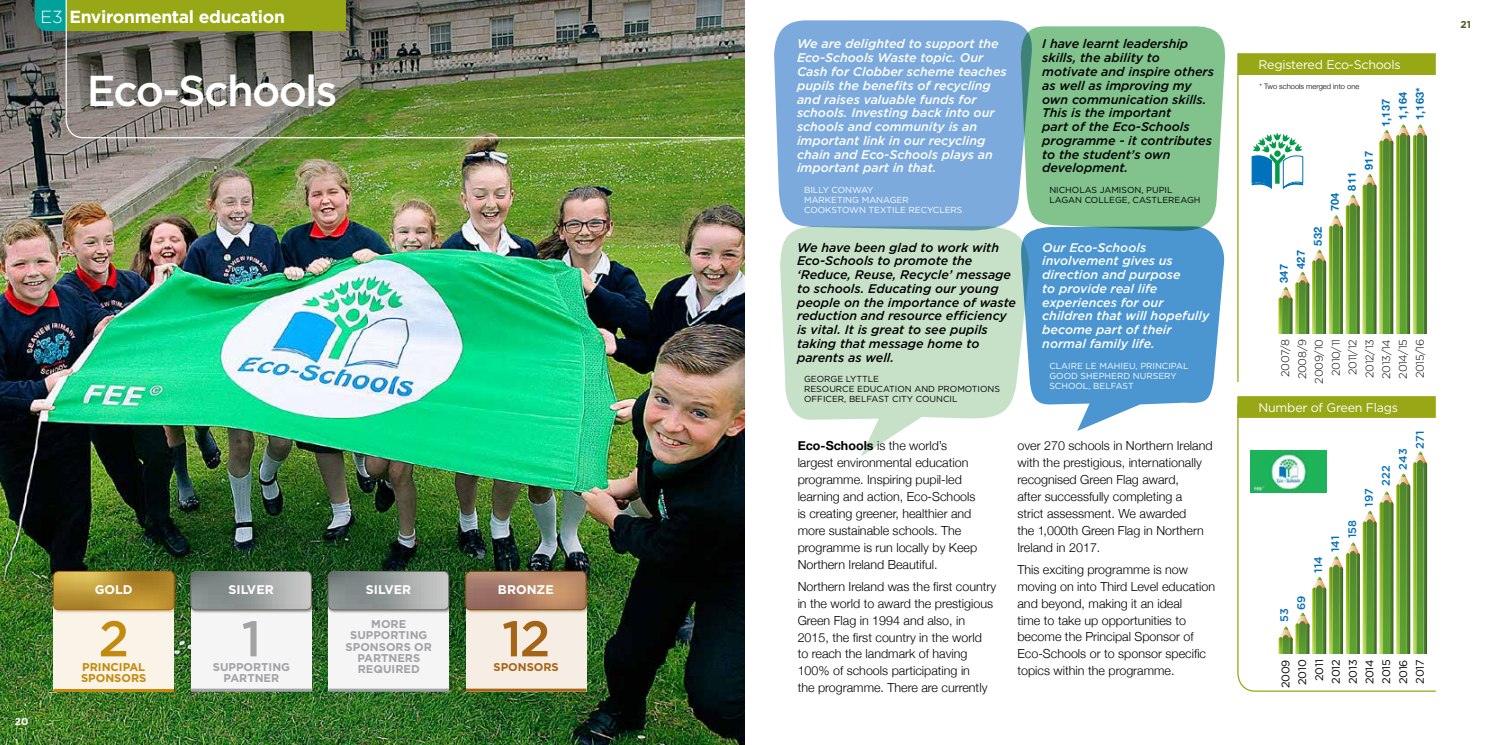
<style>
.page{position:relative;width:1489px;height:745px;background:#fff}
.page>*{position:absolute;margin:0;border:0;box-sizing:border-box;transform-origin:0 0}
.t1{font:500 50px "Gotham";color:#a46516}
.t2{font:500 50px "Gotham";color:#a0a2a3}
.t3{font:500 50px "Gotham";color:#c48a0d}
.t4{font:500 43.12px "Gotham";letter-spacing:-.04em;color:#fff}
.t5{font:700 17.5px "Gotham";letter-spacing:-.02em;color:#fff}
.t6{font:300 12.5px/16.9px "Helvetica Neue";color:#000}
.t7{font:italic 500 12.5px/13.8px "Gotham";color:#000}
.t8{font:italic 500 12.5px/13.8px "Gotham";color:#fff}
.t9{font:12.5px "Gotham";letter-spacing:-.02em;color:#fff}
.t10{font:700 12.5px "Gotham";color:#fff}
.t11{font:700 11.25px/11.2px "Gotham";color:#a0a2a3;text-align:center}
.t12{font:700 11.25px "Gotham";color:#c48a0d}
.t13{font:700 11.25px "Gotham";color:#a46516}
.t14{font:300 11px/16.8px "Gotham";letter-spacing:-.025em;color:#000;text-align:center}
.t15{font:11px/16.8px "Gotham";letter-spacing:-.025em;color:#000;text-align:center}
.t16{font:700 11px/17px "Helvetica Neue";letter-spacing:.02em;color:#006eb8}
.t17{font:500 11px "Gotham";letter-spacing:.02em;color:#006eb8}
.t18{font:700 10px "Gotham";color:#4e5b20}
.t19{font:700 10px "Gotham";color:#fff}
.t20{font:8.75px/10px "Gotham";color:#000}
.t21{font:8.75px/10px "Gotham";color:#fff}
.t22{font:300 7.5px "Helvetica Neue";color:#000}
.s1{font-weight:300}
.s2{font-weight:700}
</style>
<div class="page">
<img style="left:0;top:377px;width:744px;height:367px">
<img style="left:0;top:0;width:744px;height:377px">
<svg style="left:35px;top:0;width:30px;height:31px"></svg>
<img style="left:65px;top:0;width:680px;height:139px">
<svg style="left:1237px;top:72px;width:199px;height:620px"></svg>
<svg style="left:1029px;top:26px;width:196px;height:405px;background:#75b4b4"></svg>
<svg style="left:774px;top:20px;width:260px;height:210px;background:#84afdd"></svg>
<div style="left:1244px;top:334px;width:191px;height:21px;background:#fff"></div>
<svg style="left:1278px;top:451px;width:148px;height:203px"></svg>
<div style="left:1256px;top:654px;width:179px;height:21px;background:#fff"></div>
<img style="left:1250px;top:450px;width:76px;height:42px">
<svg style="left:1251px;top:124px;width:175px;height:210px"></svg>
<div style="left:1237px;top:53px;width:198px;height:22px;background:#97a715"></div>
<svg style="left:780px;top:226px;width:249px;height:230px;fill:#c7e1c8"></svg>
<div style="left:1230px;top:381px;width:21px;height:22px;background:#fff"></div>
<div style="left:1237px;top:396px;width:198px;height:21px;background:#97a715"></div>
<div style="left:191px;top:590px;width:121px;height:100px;background:#f5f5f6"></div>
<hr style="left:191px;top:688px;width:121px;height:3px;background:#a0a2a3">
<div style="left:189px;top:569px;width:126px;height:44px;background:#000;opacity:.45"></div>
<svg style="left:191px;top:571px;width:120px;height:38px;background:#999f9e"></svg>
<div style="left:190px;top:570px;width:122px;height:39px;border:1px solid #706f6f;border-radius:5px"></div>
<div style="left:53px;top:590px;width:121px;height:100px;background:#faf3e8"></div>
<hr style="left:53px;top:688px;width:121px;height:3px;background:#c48a0d">
<div style="left:52px;top:569px;width:126px;height:44px;background:#a46516;opacity:.45"></div>
<svg style="left:53px;top:571px;width:121px;height:38px;background:#bb9537"></svg>
<div style="left:53px;top:570px;width:121px;height:39px;border:1px solid #a46516;border-radius:5px"></div>
<div style="left:466px;top:590px;width:120px;height:101px;background:#f6eee4"></div>
<hr style="left:466px;top:688px;width:120px;height:3px;background:#a46516">
<div style="left:463px;top:569px;width:126px;height:44px;background:#7b4c0c;opacity:.45"></div>
<svg style="left:465px;top:571px;width:121px;height:38px;background:#b08268"></svg>
<div style="left:465px;top:570px;width:121px;height:39px;border:1px solid #7b4c0c;border-radius:5px"></div>
<div style="left:328px;top:590px;width:121px;height:100px;background:#f5f5f6"></div>
<hr style="left:328px;top:688px;width:121px;height:3px;background:#a0a2a3">
<div style="left:326px;top:569px;width:126px;height:44px;background:#000;opacity:.45"></div>
<svg style="left:328px;top:571px;width:121px;height:38px;background:#999f9e"></svg>
<div style="left:328px;top:570px;width:121px;height:39px;border:1px solid #706f6f;border-radius:5px"></div>
<h3 class="t5" style="left:41px;top:5px;width:246px"><span class="s1">E3</span> Environmental education</h3>
<h2 class="t4" style="left:87px;top:62px;width:252px">Eco-Schools</h2>
<p class="t19" style="left:15px;top:714px;width:15px">20</p>
<p class="t10" style="left:95px;top:581px;width:39px">GOLD</p>
<h1 class="t3" style="left:98px;top:605px;width:32px">2</h1>
<p class="t12" style="left:81px;top:670px;width:67px">SPONSORS</p>
<p class="t12" style="left:82px;top:659px;width:64px">PRINCIPAL</p>
<p class="t10" style="left:228px;top:581px;width:47px">SILVER</p>
<h1 class="t2" style="left:241px;top:605px;width:21px">1</h1>
<p class="t11" style="left:213px;top:661px;width:79px">SUPPORTING<br>PARTNER</p>
<p class="t10" style="left:366px;top:581px;width:47px">SILVER</p>
<p class="t11" style="left:345px;top:618px;width:88px">MORE<br>SUPPORTING<br>SPONSORS OR<br>PARTNERS<br>REQUIRED</p>
<p class="t10" style="left:498px;top:581px;width:57px">BRONZE</p>
<h1 class="t1" style="left:502px;top:605px;width:50px">12</h1>
<p class="t13" style="left:493px;top:659px;width:67px">SPONSORS</p>
<p class="t8" style="left:797px;top:37px;width:211px">We are delighted to support the<br>Eco-Schools Waste topic. Our<br>Cash for Clobber scheme teaches pupils the benefits of recycling and raises valuable funds for schools. Investing back into our schools and community is an important link in our recycling chain and Eco-Schools plays an important part in that.</p>
<p class="t21" style="left:804px;top:184px;width:160px">BILLY CONWAY<br>MARKETING MANAGER<br>COOKSTOWN TEXTILE RECYCLERS</p>
<p class="t7" style="left:797px;top:240px;width:221px">We have been glad to work with<br>Eco-Schools to promote the ‘Reduce, Reuse, Recycle’ message to schools. Educating our young people on the importance of waste reduction and resource efficiency is vital. It is great to see pupils taking that message home to parents as well.</p>
<p class="t20" style="left:804px;top:374px;width:197px">GEORGE LYTTLE<br>RESOURCE EDUCATION AND PROMOTIONS<br>OFFICER, BELFAST CITY COUNCIL</p>
<p class="t7" style="left:1042px;top:37px;width:173px">I have learnt leadership skills, the ability to motivate and inspire others as well as improving my own communication skills.<br>This is the important<br>part of the Eco-Schools programme - it contributes to the student’s own development.</p>
<p class="t20" style="left:1049px;top:184px;width:153px">NICHOLAS JAMISON, PUPIL<br>LAGAN COLLEGE, CASTLEREAGH</p>
<p class="t8" style="left:1042px;top:240px;width:169px">Our Eco-Schools involvement gives us direction and purpose<br>to provide real life experiences for our children that will hopefully become part of their normal family life.</p>
<p class="t21" style="left:1049px;top:360px;width:141px">CLAIRE LE MAHIEU, PRINCIPAL<br>GOOD SHEPHERD NURSERY<br>SCHOOL, BELFAST</p>
<p class="t6" style="left:797px;top:436px;width:181px"><span class="s2">Eco-Schools</span> is the world’s largest environmental education programme. Inspiring pupil-led learning and action, Eco-Schools is creating greener, healthier and more sustainable schools. The programme is run locally by Keep<br>Northern Ireland Beautiful.</p>
<p class="t6" style="left:797px;top:576px;width:200px">Northern Ireland was the first country in the world to award the prestigious Green Flag in 1994 and also, in 2015, the first country in the world<br>to reach the landmark of having 100% of schools participating in<br>the programme. There are currently</p>
<p class="t6" style="left:1017px;top:436px;width:196px">over 270 schools in Northern Ireland with the prestigious, internationally recognised Green Flag award,<br>after successfully completing a<br>strict assessment. We awarded<br>the 1,000th Green Flag in Northern<br>Ireland in 2017.</p>
<p class="t6" style="left:1017px;top:559px;width:199px">This exciting programme is now moving on into Third Level education and beyond, making it an ideal<br>time to take up opportunities to become the Principal Sponsor of<br>Eco-Schools or to sponsor specific topics within the programme.</p>
<p class="t9" style="left:1258px;top:56px;width:144px">Registered Eco-Schools</p>
<p class="t22" style="left:1259px;top:80px;width:101px">* Two schools merged into one</p>
<p class="t16" style="left:1394px;top:120px;width:35px;rotate:-90deg">1,164<br>1,163*</p>
<p class="t16" style="left:1377px;top:127px;width:30px;rotate:-90deg">1,137</p>
<p class="t16" style="left:1275px;top:283px;width:20px;rotate:-90deg">347</p>
<p class="t16" style="left:1292px;top:269px;width:20px;rotate:-90deg">427</p>
<p class="t16" style="left:1309px;top:245px;width:20px;rotate:-90deg">532</p>
<p class="t16" style="left:1326px;top:211px;width:20px;rotate:-90deg">704</p>
<p class="t16" style="left:1343px;top:190px;width:20px;rotate:-90deg">811</p>
<p class="t16" style="left:1360px;top:170px;width:20px;rotate:-90deg">917</p>
<p class="t14" style="left:1276px;top:379px;width:42px;text-align:left;rotate:-90deg">2007/8<br>2008/9</p>
<p class="t14" style="left:1326px;top:378px;width:41px;rotate:-90deg">2010/11<br>2011/12<br>2012/13<br>2013/14<br>2014/15<br>2015/16</p>
<p class="t14" style="left:1310px;top:383px;width:46px;rotate:-90deg">2009/10</p>
<p class="t9" style="left:1258px;top:399px;width:141px">Number of Green Flags</p>
<p class="t17" style="left:1310px;top:572px;width:18px;rotate:-90deg">114</p>
<p class="t17" style="left:1327px;top:552px;width:18px;rotate:-90deg">141</p>
<p class="t17" style="left:1344px;top:538px;width:20px;rotate:-90deg">158</p>
<p class="t17" style="left:1361px;top:506px;width:20px;rotate:-90deg">197</p>
<p class="t17" style="left:1378px;top:486px;width:22px;rotate:-90deg">222</p>
<p class="t17" style="left:1395px;top:469px;width:23px;rotate:-90deg">243</p>
<p class="t17" style="left:1412px;top:448px;width:20px;rotate:-90deg">271</p>
<p class="t17" style="left:1276px;top:622px;width:15px;rotate:-90deg">53</p>
<p class="t17" style="left:1293px;top:609px;width:16px;rotate:-90deg">69</p>
<p class="t15" style="left:1276px;top:687px;width:30px;rotate:-90deg">2009</p>
<p class="t15" style="left:1293px;top:684px;width:27px;rotate:-90deg">2010<br>2011<br>2012<br>2013<br>2014<br>2015<br>2016<br>2017</p>
<p class="t18" style="left:1460px;top:18px;width:12px">21</p>
</div>
